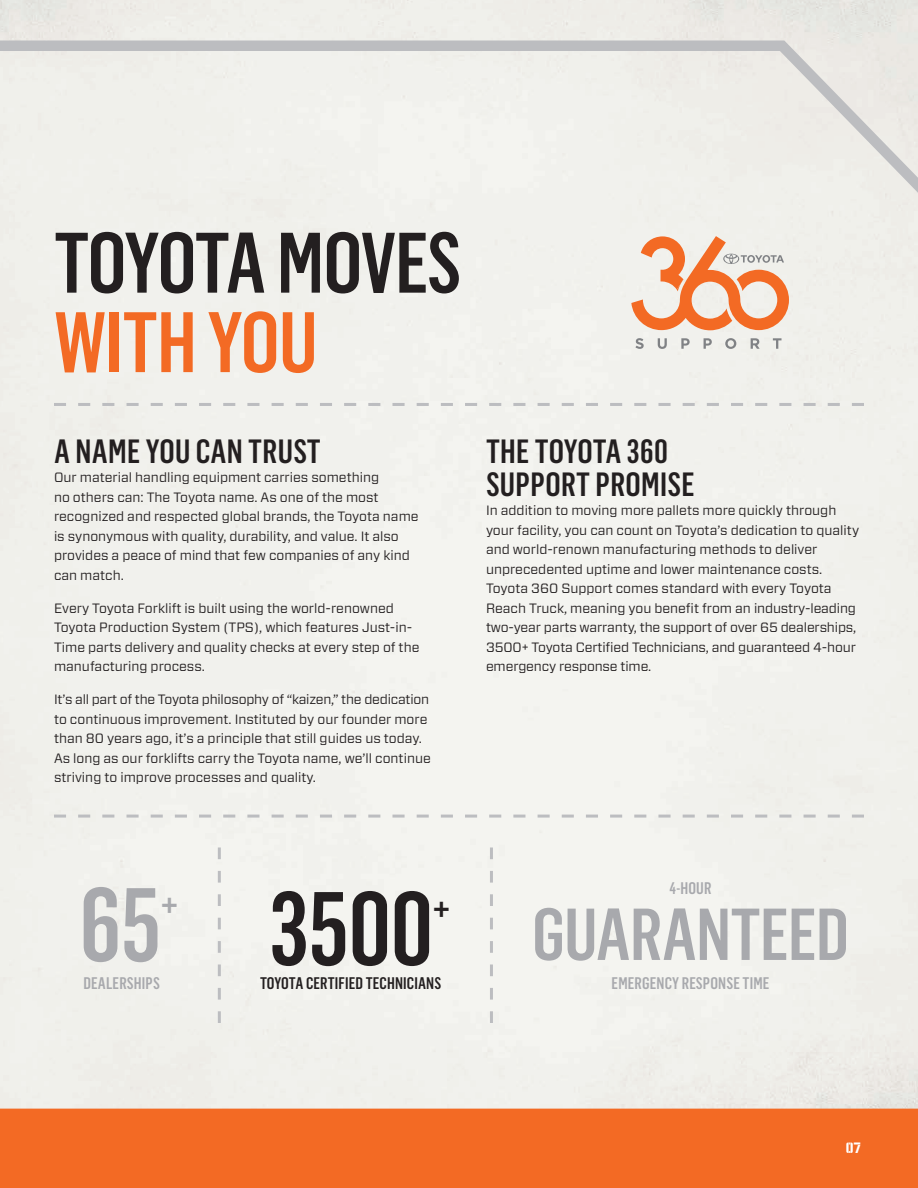
<style>
.page{position:relative;width:918px;height:1188px;background:#fff}
.page>*{position:absolute;margin:0;border:0;box-sizing:border-box;transform-origin:0 0}
.body_copy{font:500 102.3px "Flama Condensed";color:#231f20}
.body_copy-2{font:500 102.3px "Flama Condensed";color:#a8a9ad}
.t1{font:500 84px/79.5px "Flama Condensed";letter-spacing:-.02em;color:#231f20}
.body_copy-3{font:500 72px "Flama Condensed";letter-spacing:-.01em;color:#a8a9ad}
.body_copy-4{font:500 42.75px "Flama Condensed";color:#a8a9ad}
.body_copy-5{font:500 42.75px "Flama Condensed";color:#231f20}
.t2{font:500 33px/33px "Flama Condensed";letter-spacing:.01em;color:#231f20}
.body_copy-6{font:500 16.5px "Flama Condensed";letter-spacing:.01em;color:#a8a9ad}
.body_copy-7{font:500 16.5px "Flama Condensed";letter-spacing:.01em;color:#231f20}
.t3{font:15px "Numbers Prospekt";color:#fff}
.body_copy-8{font:13.5px/19.5px "Forza";color:#231f20}
.s1{color:#f36a24}
</style>
<div class="page">
<div style="left:0;top:1109px;width:918px;height:79px;background:#f36a24"></div>
<div style="left:0;top:35px;width:918px;height:201px;background:#f0f0eb"></div>
<svg style="left:54px;top:403px;width:810px;height:3px;background:#d6d6d6"></svg>
<svg style="left:54px;top:815px;width:810px;height:3px"></svg>
<svg style="left:635px;top:338px;width:9px;height:11px"></svg>
<svg style="left:658px;top:338px;width:9px;height:11px"></svg>
<svg style="left:681px;top:338px;width:9px;height:11px"></svg>
<svg style="left:704px;top:338px;width:8px;height:11px"></svg>
<svg style="left:725px;top:338px;width:11px;height:11px"></svg>
<svg style="left:751px;top:338px;width:9px;height:11px"></svg>
<svg style="left:773px;top:338px;width:9px;height:11px"></svg>
<svg style="left:631px;top:236px;width:158px;height:94px;background:#efbda1"></svg>
<svg style="left:218px;top:848px;width:3px;height:175px"></svg>
<svg style="left:490px;top:848px;width:3px;height:175px"></svg>
<p class="t1" style="left:54px;top:220px;width:409px">TOYOTA MOVES<br><span class="s1">WITH YOU</span></p>
<p class="t2" style="left:54px;top:434px;width:268px">A NAME YOU CAN TRUST</p>
<p class="body_copy-8" style="left:54px;top:468px;width:366px">Our material handling equipment carries something<br>no others can: The Toyota name. As one of the most recognized and respected global brands, the Toyota name is synonymous with quality, durability, and value. It also provides a peace of mind that few companies of any kind can match.</p>
<p class="body_copy-8" style="left:54px;top:598px;width:367px">Every Toyota Forklift is built using the world-renowned Toyota Production System (TPS), which features Just-in-Time parts delivery and quality checks at every step of the manufacturing process.</p>
<p class="body_copy-8" style="left:54px;top:690px;width:378px">It’s all part of the Toyota philosophy of “kaizen,” the dedication to continuous improvement. Instituted by our founder more than 80 years ago, it’s a principle that still guides us today.<br>As long as our forklifts carry the Toyota name, we’ll continue striving to improve processes and quality.</p>
<p class="t2" style="left:486px;top:434px;width:210px">THE TOYOTA 360<br>SUPPORT PROMISE</p>
<p class="body_copy-8" style="left:486px;top:501px;width:375px">In addition to moving more pallets more quickly through your facility, you can count on Toyota’s dedication to quality and world-renown manufacturing methods to deliver unprecedented uptime and lower maintenance costs.<br>Toyota 360 Support comes standard with every Toyota Reach Truck, meaning you benefit from an industry-leading two-year parts warranty, the support of over 65 dealerships, 3500+ Toyota Certified Technicians, and guaranteed 4-hour emergency response time.</p>
<p class="body_copy-2" style="left:80px;top:860px;width:84px">65</p>
<p class="body_copy-4" style="left:161px;top:877px;width:20px">+</p>
<p class="body_copy-6" style="left:83px;top:972px;width:78px">DEALERSHIPS</p>
<p class="body_copy" style="left:269px;top:864px;width:166px">3500</p>
<p class="body_copy-5" style="left:432px;top:881px;width:20px">+</p>
<p class="body_copy-7" style="left:260px;top:972px;width:183px">TOYOTA CERTIFIED TECHNICIANS</p>
<p class="body_copy-6" style="left:670px;top:877px;width:44px">4-HOUR</p>
<p class="body_copy-3" style="left:532px;top:889px;width:318px">GUARANTEED</p>
<p class="body_copy-6" style="left:612px;top:972px;width:159px">EMERGENCY RESPONSE TIME</p>
<p class="t3" style="left:846px;top:1141px;width:17px">07</p>
</div>
